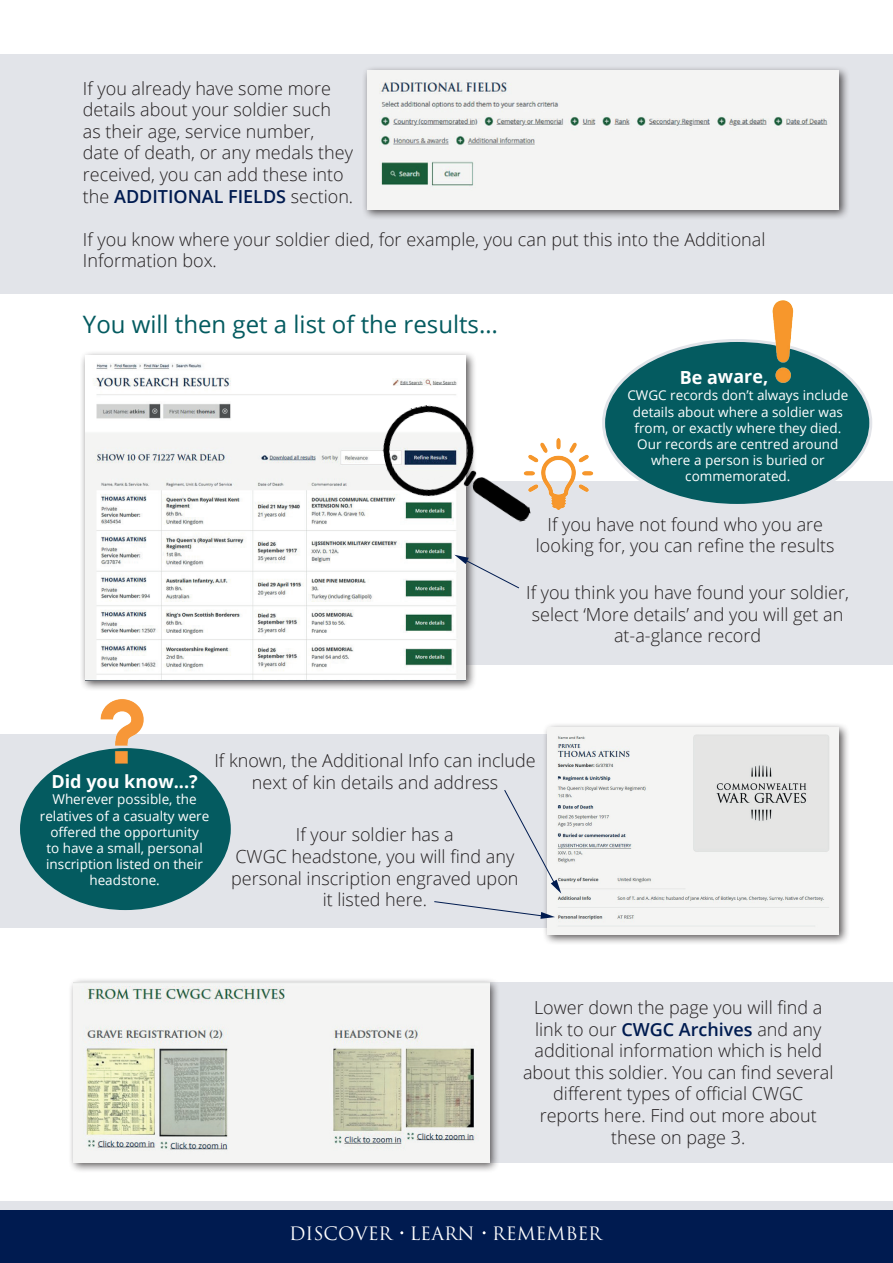
<style>
.page{position:relative;width:893px;height:1263px;background:#fff}
.page>*{position:absolute;margin:0;border:0;box-sizing:border-box;transform-origin:0 0}
.t1{font:24px "Open Sans";color:#045b60}
.t2{font:300 18px/21.6px "Open Sans";color:#231f20;text-align:center}
.t3{font:700 18px "Open Sans";color:#fff}
.t4{font:18px "Trajan Pro 3";color:#fff}
.t5{font:13.5px/16.2px "Open Sans";color:#fff;text-align:center}
.s1{font-weight:600;color:#001b50}
</style>
<div class="page">
<div style="left:426px;top:982px;width:467px;height:180px;background:#e2e4e9"></div>
<div style="left:0;top:734px;width:566px;height:193px;background:#e2e4e9"></div>
<div style="left:450px;top:481px;width:443px;height:183px;background:#e2e4e9"></div>
<div style="left:0;top:54px;width:893px;height:239px;background:#e2e4e9"></div>
<div style="left:0;top:1209px;width:893px;height:54px;background:#001b50"></div>
<div style="left:0;top:1201px;width:893px;height:9px;background:#e2e4e9"></div>
<div style="left:362px;top:65px;width:488px;height:155px;background:#231f20;opacity:.75"></div>
<img style="left:367px;top:70px;width:472px;height:139px">
<div style="left:80px;top:350px;width:397px;height:342px;background:#231f20;opacity:.75"></div>
<img style="left:85px;top:356px;width:381px;height:324px">
<div style="left:542px;top:722px;width:308px;height:223px;background:#231f20;opacity:.75"></div>
<img style="left:548px;top:727px;width:291px;height:207px">
<img style="left:376px;top:394px;width:155px;height:147px">
<div style="left:68px;top:977px;width:432px;height:196px;background:#231f20;opacity:.75"></div>
<img style="left:73px;top:982px;width:416px;height:180px">
<svg style="left:454px;top:555px;width:65px;height:34px"></svg>
<svg style="left:434px;top:901px;width:121px;height:18px"></svg>
<svg style="left:504px;top:789px;width:57px;height:104px"></svg>
<img style="left:523px;top:439px;width:70px;height:70px">
<div style="left:604px;top:340px;width:267px;height:165px;background:#045b60;border-radius:50%"></div>
<img style="left:766px;top:300px;width:36px;height:83px">
<div style="left:19px;top:747px;width:213px;height:164px;background:#045b60;border-radius:50%"></div>
<img style="left:88px;top:699px;width:70px;height:65px">
<p class="t2" style="left:83px;top:77px;width:272px;text-align:left">If you already have some more details about your soldier such as their age, service number, date of death, or any medals they received, you can add these into the <span class="s1">ADDITIONAL FIELDS</span> section.</p>
<p class="t2" style="left:83px;top:228px;width:684px;text-align:left">If you know where your soldier died, for example, you can put this into the Additional<br>Information box.</p>
<h1 class="t1" style="left:83px;top:308px;width:416px">You will then get a list of the results…</h1>
<p class="t3" style="left:680px;top:364px;width:90px">Be aware,</p>
<p class="t5" style="left:627px;top:387px;width:222px">CWGC records don’t always include details about where a soldier was from, or exactly where they died.<br>Our records are centred around where a person is buried or commemorated.</p>
<p class="t2" style="left:536px;top:513px;width:300px">If you have not found who you are looking for, you can refine the results</p>
<p class="t2" style="left:526px;top:581px;width:324px">If you think you have found your soldier, select ‘More details’ and you will get an at-a-glance record</p>
<p class="t2" style="left:214px;top:750px;width:323px">If known, the Additional Info can include next of kin details and address</p>
<p class="t3" style="left:51px;top:769px;width:148px">Did you know...?</p>
<p class="t5" style="left:40px;top:791px;width:171px">Wherever possible, the relatives of a casualty were offered the opportunity<br>to have a small, personal inscription listed on their headstone.</p>
<p class="t2" style="left:231px;top:824px;width:289px">If your soldier has a<br>CWGC headstone, you will find any personal inscription engraved upon it listed here.</p>
<p class="t2" style="left:523px;top:996px;width:312px">Lower down the page you will find a link to our <span class="s1">CWGC Archives</span> and any additional information which is held about this soldier. You can find several different types of official CWGC reports here. Find out more about these on page 3.</p>
<p class="t4" style="left:289px;top:1221px;width:314px">DISCOVER LEARN REMEMBER</p>
</div>
